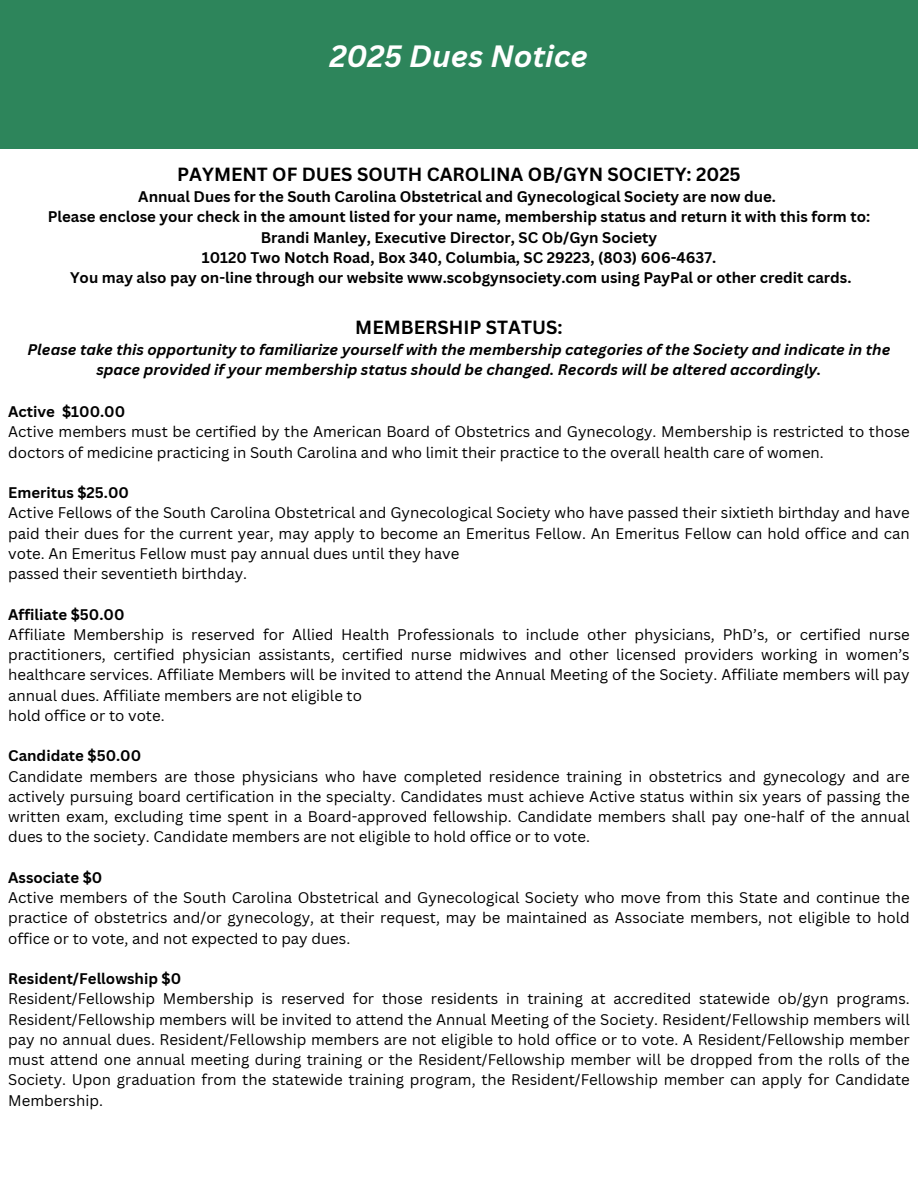
<style>
.page{position:relative;width:918px;height:1188px;background:#fff}
.page>*{position:absolute;margin:0;border:0;box-sizing:border-box;transform-origin:0 0}
.t1{font:italic 700 30px "Canva Sans";color:#fff}
.t2{font:700 18.6px "Canva Sans";color:#000}
.t3{font:15px/20.2px "Canva Sans";color:#000;text-align:justify}
.t4{font:700 15px/20.2px "Canva Sans";color:#000;text-align:center}
.t5{font:italic 700 15px/20.2px "Canva Sans";color:#000;text-align:center}
</style>
<div class="page">
<div style="left:0;top:0;width:918px;height:149px;background:#2d855b"></div>
<p class="t1" style="left:330px;top:35px;width:260px">2025 Dues Notice</p>
<h1 class="t2" style="left:177px;top:161px;width:565px">PAYMENT OF DUES SOUTH CAROLINA OB/GYN SOCIETY: 2025</h1>
<h1 class="t4" style="left:48px;top:186px;width:824px">Annual Dues for the South Carolina Obstetrical and Gynecological Society are now due.<br>Please enclose your check in the amount listed for your name, membership status and return it with this form to:<br>Brandi Manley, Executive Director, SC Ob/Gyn Society<br>10120 Two Notch Road, Box 340, Columbia, SC 29223, (803) 606-4637.<br>You may also pay on-line through our website www.scobgynsociety.com using PayPal or other credit cards.</h1>
<h2 class="t2" style="left:355px;top:314px;width:209px">MEMBERSHIP STATUS:</h2>
<h2 class="t5" style="left:27px;top:339px;width:864px">Please take this opportunity to familiarize yourself with the membership categories of the Society and indicate in the space provided if your membership status should be changed. Records will be altered accordingly.</h2>
<h2 class="t4" style="left:8px;top:401px;width:119px">Active $100.00</h2>
<p class="t3" style="left:8px;top:421px;width:903px">Active members must be certified by the American Board of Obstetrics and Gynecology. Membership is restricted to those doctors of medicine practicing in South Carolina and who limit their practice to the overall health care of women.</p>
<p class="t4" style="left:8px;top:482px;width:122px">Emeritus $25.00</p>
<p class="t3" style="left:8px;top:502px;width:903px">Active Fellows of the South Carolina Obstetrical and Gynecological Society who have passed their sixtieth birthday and have paid their dues for the current year, may apply to become an Emeritus Fellow. An Emeritus Fellow can hold office and can vote. An Emeritus Fellow must pay annual dues until they have</p>
<p class="t3" style="left:8px;top:563px;width:241px">passed their seventieth birthday.</p>
<p class="t4" style="left:8px;top:604px;width:118px">Affiliate $50.00</p>
<p class="t3" style="left:8px;top:624px;width:903px">Affiliate Membership is reserved for Allied Health Professionals to include other physicians, PhD’s, or certified nurse practitioners, certified physician assistants, certified nurse midwives and other licensed providers working in women’s healthcare services. Affiliate Members will be invited to attend the Annual Meeting of the Society. Affiliate members will pay annual dues. Affiliate members are not eligible to</p>
<p class="t3" style="left:8px;top:705px;width:158px">hold office or to vote.</p>
<p class="t4" style="left:8px;top:745px;width:135px">Candidate $50.00</p>
<p class="t3" style="left:8px;top:766px;width:903px">Candidate members are those physicians who have completed residence training in obstetrics and gynecology and are actively pursuing board certification in the specialty. Candidates must achieve Active status within six years of passing the written exam, excluding time spent in a Board-approved fellowship. Candidate members shall pay one-half of the annual dues to the society. Candidate members are not eligible to hold office or to vote.</p>
<p class="t4" style="left:8px;top:867px;width:96px">Associate $0</p>
<p class="t3" style="left:8px;top:887px;width:903px">Active members of the South Carolina Obstetrical and Gynecological Society who move from this State and continue the practice of obstetrics and/or gynecology, at their request, may be maintained as Associate members, not eligible to hold office or to vote, and not expected to pay dues.</p>
<p class="t4" style="left:8px;top:968px;width:175px">Resident/Fellowship $0</p>
<p class="t3" style="left:8px;top:988px;width:903px">Resident/Fellowship Membership is reserved for those residents in training at accredited statewide ob/gyn programs.<br>Resident/Fellowship members will be invited to attend the Annual Meeting of the Society. Resident/Fellowship members will pay no annual dues. Resident/Fellowship members are not eligible to hold office or to vote. A Resident/Fellowship member must attend one annual meeting during training or the Resident/Fellowship member will be dropped from the rolls of the Society. Upon graduation from the statewide training program, the Resident/Fellowship member can apply for Candidate Membership.</p>
</div>
